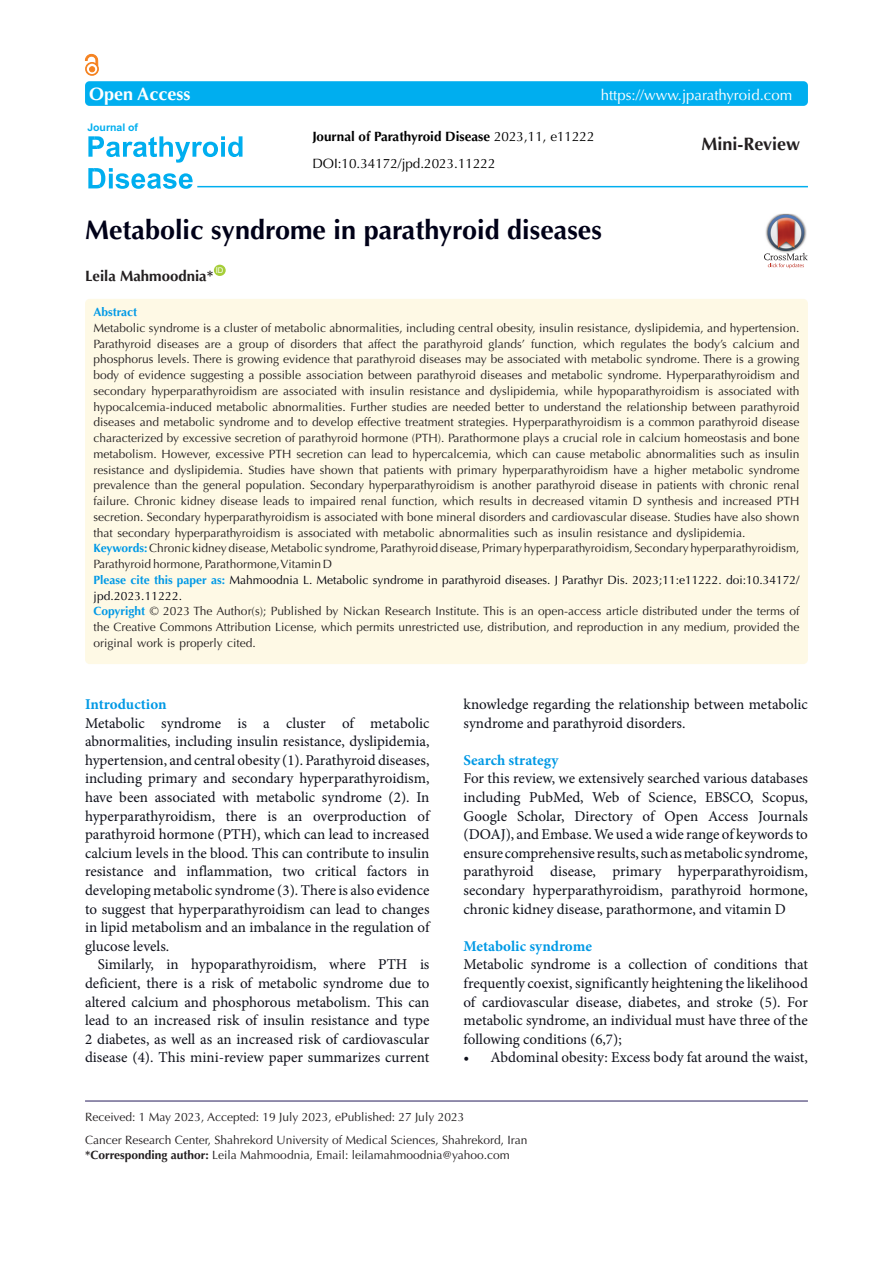
<style>
.page{position:relative;width:893px;height:1263px;background:#fff}
.page>*{position:absolute;margin:0;border:0;box-sizing:border-box;transform-origin:0 0}
.Pa3{font:700 27px "Optima LT Std";color:#000118}
.t1{font:700 18px "Optima LT Std";color:#231f20}
.t2{font:700 18px "Optima LT Std";color:#fff}
.Normal__Web{font:15px/18.6px "Minion Pro";color:#0e101a;text-align:justify}
.Normal__Web-2{font:700 15px "Minion Pro";color:#0099e5}
.t3{font:15px "Optima LT Std";color:#fff}
.t4{font:700 15px "Optima LT Std";color:#231f20}
.t5{font:700 13.5px "Optima LT Std";color:#000}
.t6{font:13.5px "Optima LT Std";color:#000}
.t7{font:12px/15.8px "Optima LT Std";color:#231f20;text-align:justify}
.t8{font:12px/15.8px "Optima LT Std";color:#00000b}
.t9{font:700 12px "Optima LT Std";color:#0099e5}
.t10{font:700 10.5px "Arial";color:#00aeef}
.t11{font:7.8px "Arial";color:#fff}
.s1{font-weight:400}
.s2{font-weight:700;color:#0099e5}
.s3{font-weight:700}
</style>
<div class="page">
<div style="left:214px;top:265px;width:12px;height:11px;background:#a6ce39;border-radius:50%"></div>
<div style="left:85px;top:299px;width:723px;height:365px;background:#fef9e5;border-radius:5px"></div>
<hr style="left:85px;top:1101px;width:723px;height:1px;background:#261d5c">
<div style="left:85px;top:81px;width:723px;height:25px;background:#00aeef;border-radius:4px"></div>
<hr style="left:197px;top:186px;width:611px;height:1px;background:#00aeef">
<svg style="left:88px;top:136px;width:154px;height:53px"></svg>
<div style="left:85px;top:62px;width:14px;height:14px;border:2px solid #f58220;border-radius:50%"></div>
<svg style="left:85px;top:54px;width:13px;height:18px"></svg>
<svg style="left:764px;top:214px;width:44px;height:54px"></svg>
<p class="t2" style="left:89px;top:84px;width:103px">Open Access</p>
<p class="t3" style="left:601px;top:86px;width:193px">https://www.jparathyroid.com</p>
<p class="t5" style="left:312px;top:128px;width:284px">Journal of Parathyroid Disease <span class="s1">2023,11, e11222</span></p>
<p class="t10" style="left:87px;top:121px;width:52px">Journal of</p>
<p class="t1" style="left:701px;top:133px;width:100px">Mini-Review</p>
<p class="t6" style="left:312px;top:156px;width:185px">DOI:10.34172/jpd.2023.11222</p>
<p class="Pa3" style="left:85px;top:214px;width:518px">Metabolic syndrome in parathyroid diseases</p>
<p class="t4" style="left:85px;top:268px;width:130px">Leila Mahmoodnia*</p>
<p class="t11" style="left:216px;top:265px;width:9px">ID</p>
<p class="t9" style="left:94px;top:305px;width:45px">Abstract</p>
<p class="t7" style="left:94px;top:320px;width:707px">Metabolic syndrome is a cluster of metabolic abnormalities, including central obesity, insulin resistance, dyslipidemia, and hypertension.<br>Parathyroid diseases are a group of disorders that affect the parathyroid glands’ function, which regulates the body’s calcium and phosphorus levels. There is growing evidence that parathyroid diseases may be associated with metabolic syndrome. There is a growing body of evidence suggesting a possible association between parathyroid diseases and metabolic syndrome. Hyperparathyroidism and secondary hyperparathyroidism are associated with insulin resistance and dyslipidemia, while hypoparathyroidism is associated with hypocalcemia-induced metabolic abnormalities. Further studies are needed better to understand the relationship between parathyroid diseases and metabolic syndrome and to develop effective treatment strategies. Hyperparathyroidism is a common parathyroid disease characterized by excessive secretion of parathyroid hormone (PTH). Parathormone plays a crucial role in calcium homeostasis and bone metabolism. However, excessive PTH secretion can lead to hypercalcemia, which can cause metabolic abnormalities such as insulin resistance and dyslipidemia. Studies have shown that patients with primary hyperparathyroidism have a higher metabolic syndrome prevalence than the general population. Secondary hyperparathyroidism is another parathyroid disease in patients with chronic renal failure. Chronic kidney disease leads to impaired renal function, which results in decreased vitamin D synthesis and increased PTH secretion. Secondary hyperparathyroidism is associated with bone mineral disorders and cardiovascular disease. Studies have also shown that secondary hyperparathyroidism is associated with metabolic abnormalities such as insulin resistance and dyslipidemia.</p>
<p class="t7" style="left:94px;top:541px;width:707px"><span class="s2">Keywords:</span> Chronic kidney disease, Metabolic syndrome, Parathyroid disease, Primary hyperparathyroidism, Secondary hyperparathyroidism,<br>Parathyroid hormone, Parathormone, Vitamin D</p>
<p class="t8" style="left:94px;top:572px;width:707px"><span class="s2">Please cite this paper as:</span> Mahmoodnia L. Metabolic syndrome in parathyroid diseases. J Parathyr Dis. 2023;11:e11222. doi:10.34172/ jpd.2023.11222.</p>
<p class="t7" style="left:94px;top:604px;width:707px"><span class="s2">Copyright</span> © 2023 The Author(s); Published by Nickan Research Institute. This is an open-access article distributed under the terms of the Creative Commons Attribution License, which permits unrestricted use, distribution, and reproduction in any medium, provided the original work is properly cited.</p>
<p class="Normal__Web-2" style="left:85px;top:694px;width:83px">Introduction</p>
<p class="Normal__Web" style="left:85px;top:714px;width:346px">Metabolic syndrome is a cluster of metabolic abnormalities, including insulin resistance, dyslipidemia, hypertension, and central obesity (1). Parathyroid diseases, including primary and secondary hyperparathyroidism, have been associated with metabolic syndrome (2). In hyperparathyroidism, there is an overproduction of parathyroid hormone (PTH), which can lead to increased calcium levels in the blood. This can contribute to insulin resistance and inflammation, two critical factors in developing metabolic syndrome (3). There is also evidence to suggest that hyperparathyroidism can lead to changes in lipid metabolism and an imbalance in the regulation of glucose levels.</p>
<p class="Normal__Web" style="left:85px;top:955px;width:346px;text-indent:13px">Similarly, in hypoparathyroidism, where PTH is deficient, there is a risk of metabolic syndrome due to altered calcium and phosphorous metabolism. This can lead to an increased risk of insulin resistance and type 2 diabetes, as well as an increased risk of cardiovascular disease (4). This mini-review paper summarizes current</p>
<p class="Normal__Web" style="left:463px;top:695px;width:346px">knowledge regarding the relationship between metabolic syndrome and parathyroid disorders.</p>
<p class="Normal__Web-2" style="left:463px;top:749px;width:96px">Search strategy</p>
<p class="Normal__Web" style="left:463px;top:769px;width:346px">For this review, we extensively searched various databases including PubMed, Web of Science, EBSCO, Scopus, Google Scholar, Directory of Open Access Journals (DOAJ), and Embase. We used a wide range of keywords to ensure comprehensive results, such as metabolic syndrome, parathyroid disease, primary hyperparathyroidism, secondary hyperparathyroidism, parathyroid hormone, chronic kidney disease, parathormone, and vitamin D</p>
<p class="Normal__Web-2" style="left:463px;top:935px;width:130px">Metabolic syndrome</p>
<p class="Normal__Web" style="left:463px;top:955px;width:346px">Metabolic syndrome is a collection of conditions that frequently coexist, significantly heightening the likelihood of cardiovascular disease, diabetes, and stroke (5). For metabolic syndrome, an individual must have three of the following conditions (6,7);</p>
<p class="Normal__Web" style="left:463px;top:1048px;width:346px">• Abdominal obesity: Excess body fat around the waist,</p>
<p class="t7" style="left:85px;top:1109px;width:381px">Received: 1 May 2023, Accepted: 19 July 2023, ePublished: 27 July 2023</p>
<p class="t7" style="left:85px;top:1133px;width:444px">Cancer Research Center, Shahrekord University of Medical Sciences, Shahrekord, Iran</p>
<p class="t7" style="left:85px;top:1148px;width:426px"><span class="s3">*Corresponding author:</span> Leila Mahmoodnia, Email: leilamahmoodnia@yahoo.com</p>
</div>
